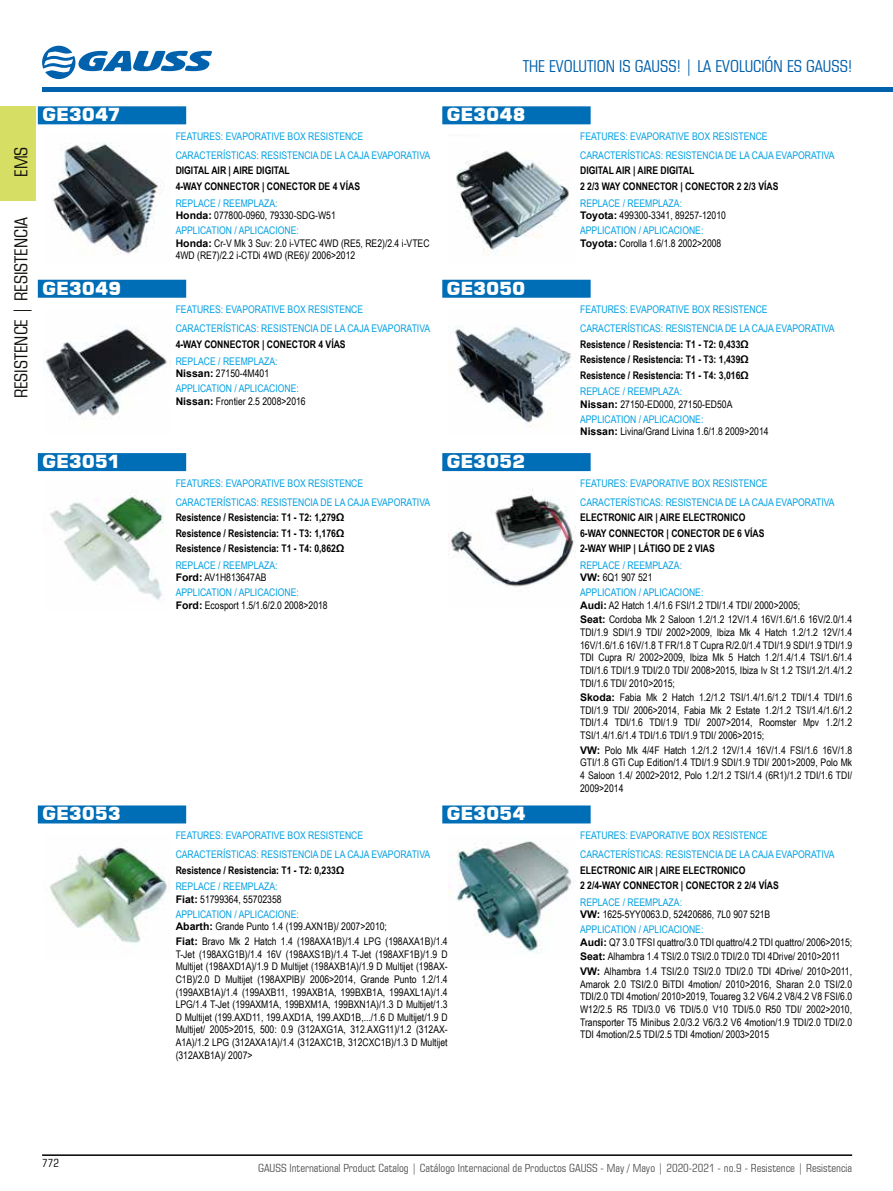
<style>
.page{position:relative;width:893px;height:1191px;background:#fff}
.page>*{position:absolute;margin:0;border:0;box-sizing:border-box;transform-origin:0 0}
.t1{font:18px "Square 721 Blk";letter-spacing:-.005em;color:#fff}
.t2{font:condensed 18px "Square 721 BT";color:#11100a}
.t3{font:condensed 16.5px "Square 721 BT";color:#005faa}
.t4{font:condensed 11.25px "Square 721 BT";color:#575756}
.t5{font:condensed 11.25px "Square 721 BT";color:#000}
.t6{font:10.5px/12.6px "Arial Narrow";color:#000}
.t7{font:10.5px/18.9px "Arial Narrow";color:#009fe3}
.t8{font:700 10.5px/15.5px "Arial Narrow";color:#000}
.s1{color:#009fe3}
.s2{font-family:"Arial";font-weight:700}
.s3{font-family:"Arial";font-weight:700;color:#000}
.s4{color:#000}
</style>
<div class="page">
<hr style="left:42px;top:1154px;width:810px;height:1px;background:#000">
<div style="left:0;top:106px;width:36px;height:95px;background:#d6de64"></div>
<svg style="left:42px;top:46px;width:170px;height:33px"></svg>
<hr style="left:42px;top:87px;width:851px;height:4px;background:#0061ad">
<div style="left:38px;top:106px;width:148px;height:18px;background:#006eb6"></div>
<img style="left:52px;top:143px;width:109px;height:112px">
<div style="left:442px;top:106px;width:149px;height:18px;background:#006eb6"></div>
<img style="left:456px;top:151px;width:113px;height:104px">
<div style="left:38px;top:280px;width:148px;height:18px;background:#006eb6"></div>
<img style="left:45px;top:328px;width:126px;height:92px">
<div style="left:442px;top:280px;width:149px;height:18px;background:#006eb6"></div>
<img style="left:448px;top:326px;width:124px;height:102px">
<div style="left:38px;top:453px;width:148px;height:18px;background:#006eb6"></div>
<img style="left:50px;top:492px;width:114px;height:108px">
<div style="left:442px;top:453px;width:149px;height:18px;background:#006eb6"></div>
<img style="left:448px;top:489px;width:128px;height:98px">
<div style="left:38px;top:805px;width:148px;height:18px;background:#006eb6"></div>
<img style="left:49px;top:845px;width:121px;height:98px">
<div style="left:442px;top:805px;width:149px;height:18px;background:#006eb6"></div>
<img style="left:448px;top:841px;width:124px;height:112px">
<h1 class="t2" style="left:10px;top:177px;width:32px;rotate:-90deg">EMS</h1>
<h1 class="t1" style="left:42px;top:104px;width:80px">GE3047</h1>
<h1 class="t2" style="left:10px;top:398px;width:183px;rotate:-90deg">RESISTENCE | RESISTENCIA</h1>
<h1 class="t1" style="left:42px;top:277px;width:81px">GE3049</h1>
<h1 class="t1" style="left:42px;top:450px;width:79px">GE3051</h1>
<h1 class="t1" style="left:42px;top:803px;width:80px">GE3053</h1>
<p class="t5" style="left:42px;top:1156px;width:18px">772</p>
<h2 class="t3" style="left:523px;top:56px;width:331px">THE EVOLUTION IS GAUSS! | LA EVOLUCIÓN ES GAUSS!</h2>
<p class="t7" style="left:176px;top:126px;width:256px">FEATURES: EVAPORATIVE BOX RESISTENCE<br>CARACTERÍSTICAS: RESISTENCIA DE LA CAJA EVAPORATIVA</p>
<p class="t8" style="left:176px;top:162px;width:186px">DIGITAL AIR | AIRE DIGITAL<br>4-WAY CONNECTOR | CONECTOR DE 4 VÍAS</p>
<p class="t6" style="left:176px;top:196px;width:162px"><span class="s1">REPLACE / REEMPLAZA:<br></span><span class="s2">Honda:</span> 077800-0960, 79330-SDG-W51</p>
<p class="t6" style="left:176px;top:224px;width:255px"><span class="s1">APPLICATION / APLICACIONE:<br></span><span class="s2">Honda:</span> Cr-V Mk 3 Suv: 2.0 i-VTEC 4WD (RE5, RE2)/2.4 i-VTEC<br>4WD (RE7)/2.2 i-CTDi 4WD (RE6)/ 2006&gt;2012</p>
<p class="t7" style="left:176px;top:300px;width:256px">FEATURES: EVAPORATIVE BOX RESISTENCE<br>CARACTERÍSTICAS: RESISTENCIA DE LA CAJA EVAPORATIVA</p>
<p class="t8" style="left:176px;top:336px;width:172px">4-WAY CONNECTOR | CONECTOR 4 VÍAS</p>
<p class="t7" style="left:176px;top:354px;width:103px;line-height:12.6px">REPLACE / REEMPLAZA:<br><span class="s3">Nissan:</span> <span class="s4">27150-4M401</span></p>
<p class="t7" style="left:176px;top:381px;width:132px;line-height:12.6px">APPLICATION / APLICACIONE:<br><span class="s3">Nissan:</span> <span class="s4">Frontier 2.5 2008&gt;2016</span></p>
<h1 class="t1" style="left:447px;top:104px;width:81px">GE3048</h1>
<h1 class="t1" style="left:447px;top:277px;width:80px">GE3050</h1>
<p class="t7" style="left:176px;top:473px;width:256px">FEATURES: EVAPORATIVE BOX RESISTENCE<br>CARACTERÍSTICAS: RESISTENCIA DE LA CAJA EVAPORATIVA</p>
<p class="t8" style="left:176px;top:509px;width:170px;text-align:justify">Resistence / Resistencia: T1 - T2: 1,279Ω Resistence / Resistencia: T1 - T3: 1,176Ω Resistence / Resistencia: T1 - T4: 0,862Ω</p>
<p class="t7" style="left:176px;top:558px;width:103px;line-height:12.6px">REPLACE / REEMPLAZA:<br><span class="s3">Ford:</span> <span class="s4">AV1H813647AB</span></p>
<p class="t6" style="left:176px;top:586px;width:154px"><span class="s1">APPLICATION / APLICACIONE:<br></span><span class="s2">Ford:</span> Ecosport 1.5/1.6/2.0 2008&gt;2018</p>
<h1 class="t1" style="left:447px;top:450px;width:80px">GE3052</h1>
<h1 class="t1" style="left:447px;top:803px;width:80px">GE3054</h1>
<p class="t7" style="left:176px;top:825px;width:256px">FEATURES: EVAPORATIVE BOX RESISTENCE<br>CARACTERÍSTICAS: RESISTENCIA DE LA CAJA EVAPORATIVA</p>
<p class="t8" style="left:176px;top:861px;width:170px">Resistence / Resistencia: T1 - T2: 0,233Ω</p>
<p class="t7" style="left:176px;top:880px;width:107px;line-height:12.6px">REPLACE / REEMPLAZA:<br><span class="s3">Fiat:</span> <span class="s4">51799364, 55702358</span></p>
<p class="t6" style="left:176px;top:907px;width:213px"><span class="s1">APPLICATION / APLICACIONE:<br></span><span class="s2">Abarth:</span> Grande Punto 1.4 (199.AXN1B)/ 2007&gt;2010;</p>
<p class="t6" style="left:176px;top:934px;width:274px;text-align:justify"><span class="s2">Fiat:</span> Bravo Mk 2 Hatch 1.4 (198AXA1B)/1.4 LPG (198AXA1B)/1.4<br>T-Jet (198AXG1B)/1.4 16V (198AXS1B)/1.4 T-Jet (198AXF1B)/1.9 D Multijet (198AXD1A)/1.9 D Multijet (198AXB1A)/1.9 D Multijet (198AX-C1B)/2.0 D Multijet (198AXPIB)/ 2006&gt;2014, Grande Punto 1.2/1.4 (199AXB1A)/1.4 (199AXB11, 199AXB1A, 199BXB1A, 199AXL1A)/1.4<br>LPG/1.4 T-Jet (199AXM1A, 199BXM1A, 199BXN1A)/1.3 D Multijet/1.3<br>D Multijet (199.AXD11, 199.AXD1A, 199.AXD1B,.../1.6 D Multijet/1.9 D Multijet/ 2005&gt;2015, 500: 0.9 (312AXG1A, 312.AXG11)/1.2 (312AX-A1A)/1.2 LPG (312AXA1A)/1.4 (312AXC1B, 312CXC1B)/1.3 D Multijet (312AXB1A)/ 2007&gt;</p>
<p class="t7" style="left:580px;top:126px;width:256px">FEATURES: EVAPORATIVE BOX RESISTENCE<br>CARACTERÍSTICAS: RESISTENCIA DE LA CAJA EVAPORATIVA</p>
<p class="t8" style="left:580px;top:162px;width:200px">DIGITAL AIR | AIRE DIGITAL<br>2 2/3 WAY CONNECTOR | CONECTOR 2 2/3 VÍAS</p>
<p class="t6" style="left:580px;top:196px;width:147px"><span class="s1">REPLACE / REEMPLAZA:<br></span><span class="s2">Toyota:</span> 499300-3341, 89257-12010</p>
<p class="t7" style="left:580px;top:224px;width:143px;line-height:12.6px">APPLICATION / APLICACIONE:<br><span class="s3">Toyota:</span> <span class="s4">Corolla 1.6/1.8 2002&gt;2008</span></p>
<p class="t7" style="left:580px;top:300px;width:256px">FEATURES: EVAPORATIVE BOX RESISTENCE<br>CARACTERÍSTICAS: RESISTENCIA DE LA CAJA EVAPORATIVA</p>
<p class="t8" style="left:580px;top:336px;width:170px;text-align:justify">Resistence / Resistencia: T1 - T2: 0,433Ω Resistence / Resistencia: T1 - T3: 1,439Ω Resistence / Resistencia: T1 - T4: 3,016Ω</p>
<p class="t6" style="left:580px;top:385px;width:154px"><span class="s1">REPLACE / REEMPLAZA:<br></span><span class="s2">Nissan:</span> 27150-ED000, 27150-ED50A</p>
<p class="t6" style="left:580px;top:412px;width:190px"><span class="s1">APPLICATION / APLICACIONE:<br></span><span class="s2">Nissan:</span> Livina/Grand Livina 1.6/1.8 2009&gt;2014</p>
<p class="t7" style="left:580px;top:473px;width:256px">FEATURES: EVAPORATIVE BOX RESISTENCE<br>CARACTERÍSTICAS: RESISTENCIA DE LA CAJA EVAPORATIVA</p>
<p class="t8" style="left:580px;top:509px;width:186px">ELECTRONIC AIR | AIRE ELECTRONICO<br>6-WAY CONNECTOR | CONECTOR DE 6 VÍAS<br>2-WAY WHIP | LÁTIGO DE 2 VIAS</p>
<p class="t7" style="left:580px;top:558px;width:103px;line-height:12.6px">REPLACE / REEMPLAZA:<br><span class="s3">VW:</span> <span class="s4">6Q1 907 521</span></p>
<p class="t6" style="left:580px;top:586px;width:222px"><span class="s1">APPLICATION / APLICACIONE:<br></span><span class="s2">Audi:</span> A2 Hatch 1.4/1.6 FSI/1.2 TDI/1.4 TDI/ 2000&gt;2005;</p>
<p class="t6" style="left:580px;top:613px;width:274px;text-align:justify"><span class="s2">Seat:</span> Cordoba Mk 2 Saloon 1.2/1.2 12V/1.4 16V/1.6/1.6 16V/2.0/1.4<br>TDI/1.9 SDI/1.9 TDI/ 2002&gt;2009, Ibiza Mk 4 Hatch 1.2/1.2 12V/1.4<br>16V/1.6/1.6 16V/1.8 T FR/1.8 T Cupra R/2.0/1.4 TDI/1.9 SDI/1.9 TDI/1.9<br>TDI Cupra R/ 2002&gt;2009, Ibiza Mk 5 Hatch 1.2/1.4/1.4 TSI/1.6/1.4<br>TDI/1.6 TDI/1.9 TDI/2.0 TDI/ 2008&gt;2015, Ibiza Iv St 1.2 TSI/1.2/1.4/1.2<br>TDI/1.6 TDI/ 2010&gt;2015;</p>
<p class="t6" style="left:580px;top:691px;width:274px;text-align:justify"><span class="s2">Skoda:</span> Fabia Mk 2 Hatch 1.2/1.2 TSI/1.4/1.6/1.2 TDI/1.4 TDI/1.6<br>TDI/1.9 TDI/ 2006&gt;2014, Fabia Mk 2 Estate 1.2/1.2 TSI/1.4/1.6/1.2<br>TDI/1.4 TDI/1.6 TDI/1.9 TDI/ 2007&gt;2014, Roomster Mpv 1.2/1.2<br>TSI/1.4/1.6/1.4 TDI/1.6 TDI/1.9 TDI/ 2006&gt;2015;</p>
<p class="t6" style="left:580px;top:743px;width:274px;text-align:justify"><span class="s2">VW:</span> Polo Mk 4/4F Hatch 1.2/1.2 12V/1.4 16V/1.4 FSI/1.6 16V/1.8<br>GTI/1.8 GTi Cup Edition/1.4 TDI/1.9 SDI/1.9 TDI/ 2001&gt;2009, Polo Mk 4 Saloon 1.4/ 2002&gt;2012, Polo 1.2/1.2 TSI/1.4 (6R1)/1.2 TDI/1.6 TDI/ 2009&gt;2014</p>
<p class="t7" style="left:580px;top:825px;width:256px">FEATURES: EVAPORATIVE BOX RESISTENCE<br>CARACTERÍSTICAS: RESISTENCIA DE LA CAJA EVAPORATIVA</p>
<p class="t8" style="left:580px;top:861px;width:200px">ELECTRONIC AIR | AIRE ELECTRONICO<br>2 2/4-WAY CONNECTOR | CONECTOR 2 2/4 VÍAS</p>
<p class="t6" style="left:580px;top:895px;width:192px"><span class="s1">REPLACE / REEMPLAZA:<br></span><span class="s2">VW:</span> 1625-5YY0063.D, 52420686, 7L0 907 521B</p>
<p class="t6" style="left:580px;top:922px;width:274px"><span class="s1">APPLICATION / APLICACIONE:<br></span><span class="s2">Audi:</span> Q7 3.0 TFSI quattro/3.0 TDI quattro/4.2 TDI quattro/ 2006&gt;2015;</p>
<p class="t6" style="left:580px;top:949px;width:274px;line-height:14.7px"><span class="s2">Seat:</span> Alhambra 1.4 TSI/2.0 TSI/2.0 TDI/2.0 TDI 4Drive/ 2010&gt;2011<br><span class="s2">VW:</span> Alhambra 1.4 TSI/2.0 TSI/2.0 TDI/2.0 TDI 4Drive/ 2010&gt;2011,</p>
<p class="t6" style="left:580px;top:977px;width:274px;text-align:justify">Amarok 2.0 TSI/2.0 BiTDI 4motion/ 2010&gt;2016, Sharan 2.0 TSI/2.0<br>TDI/2.0 TDI 4motion/ 2010&gt;2019, Touareg 3.2 V6/4.2 V8/4.2 V8 FSI/6.0<br>W12/2.5 R5 TDI/3.0 V6 TDI/5.0 V10 TDI/5.0 R50 TDI/ 2002&gt;2010, Transporter T5 Minibus 2.0/3.2 V6/3.2 V6 4motion/1.9 TDI/2.0 TDI/2.0<br>TDI 4motion/2.5 TDI/2.5 TDI 4motion/ 2003&gt;2015</p>
<p class="t4" style="left:258px;top:1161px;width:596px">GAUSS International Product Catalog | Catálogo Internacional de Productos GAUSS - May / Mayo | 2020-2021 - no.9 - Resistence | Resistencia</p>
</div>
